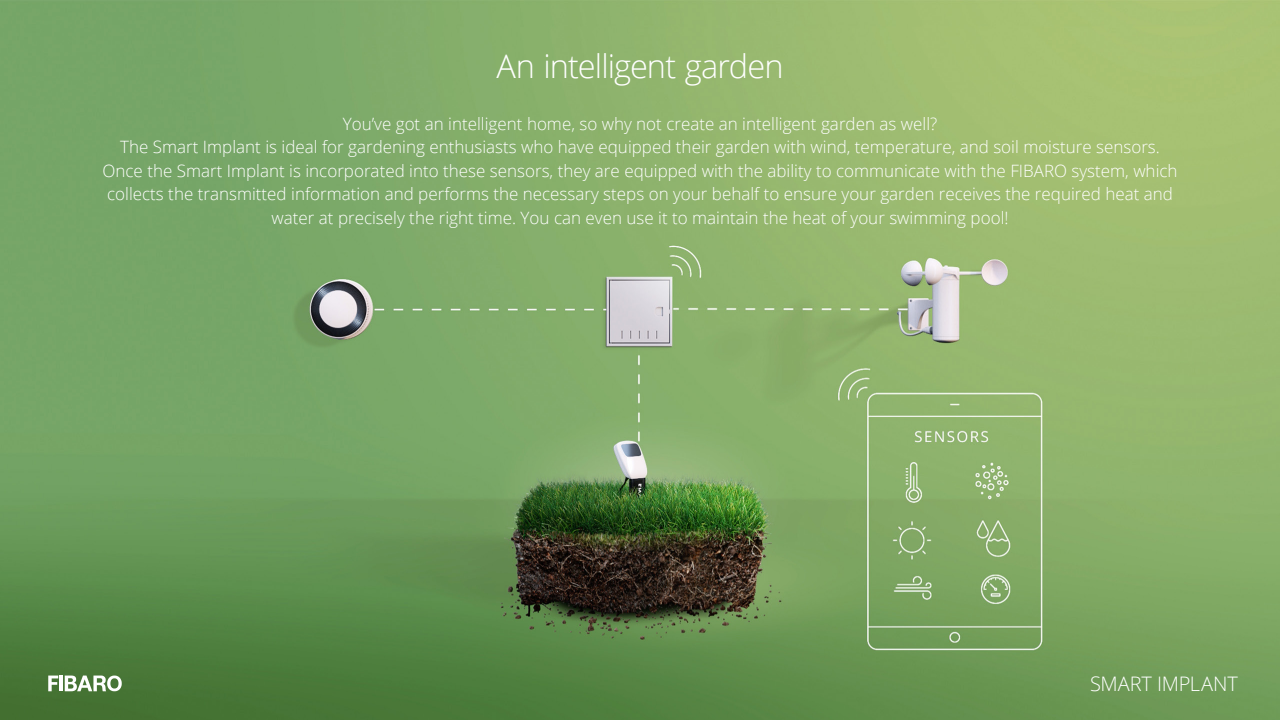
<style>
.page{position:relative;width:1280px;height:720px;background:#fff}
.page>*{position:absolute;margin:0;border:0;box-sizing:border-box;transform-origin:0 0}
.t1{font:300 32.5px "Open Sans";letter-spacing:-.025em;color:#fff}
.t2{font:300 20px "Open Sans";letter-spacing:-.005em;color:#fff}
.t3{font:300 17px/23.5px "Open Sans";color:#fff;text-align:center}
</style>
<div class="page">
<img style="left:0;top:0;width:1280px;height:720px">
<svg style="left:48px;top:676px;width:10px;height:15px"></svg>
<hr style="left:60px;top:676px;width:3px;height:15px;background:#fff">
<svg style="left:65px;top:676px;width:57px;height:15px"></svg>
<h1 class="t1" style="left:496px;top:44px;width:289px">An intelligent garden</h1>
<p class="t3" style="left:103px;top:112px;width:1077px">You’ve got an intelligent home, so why not create an intelligent garden as well?<br>The Smart Implant is ideal for gardening enthusiasts who have equipped their garden with wind, temperature, and soil moisture sensors.<br>Once the Smart Implant is incorporated into these sensors, they are equipped with the ability to communicate with the FIBARO system, which collects the transmitted information and performs the necessary steps on your behalf to ensure your garden receives the required heat and water at precisely the right time. You can even use it to maintain the heat of your swimming pool!</p>
<p class="t2" style="left:1090px;top:670px;width:149px">SMART IMPLANT</p>
</div>
